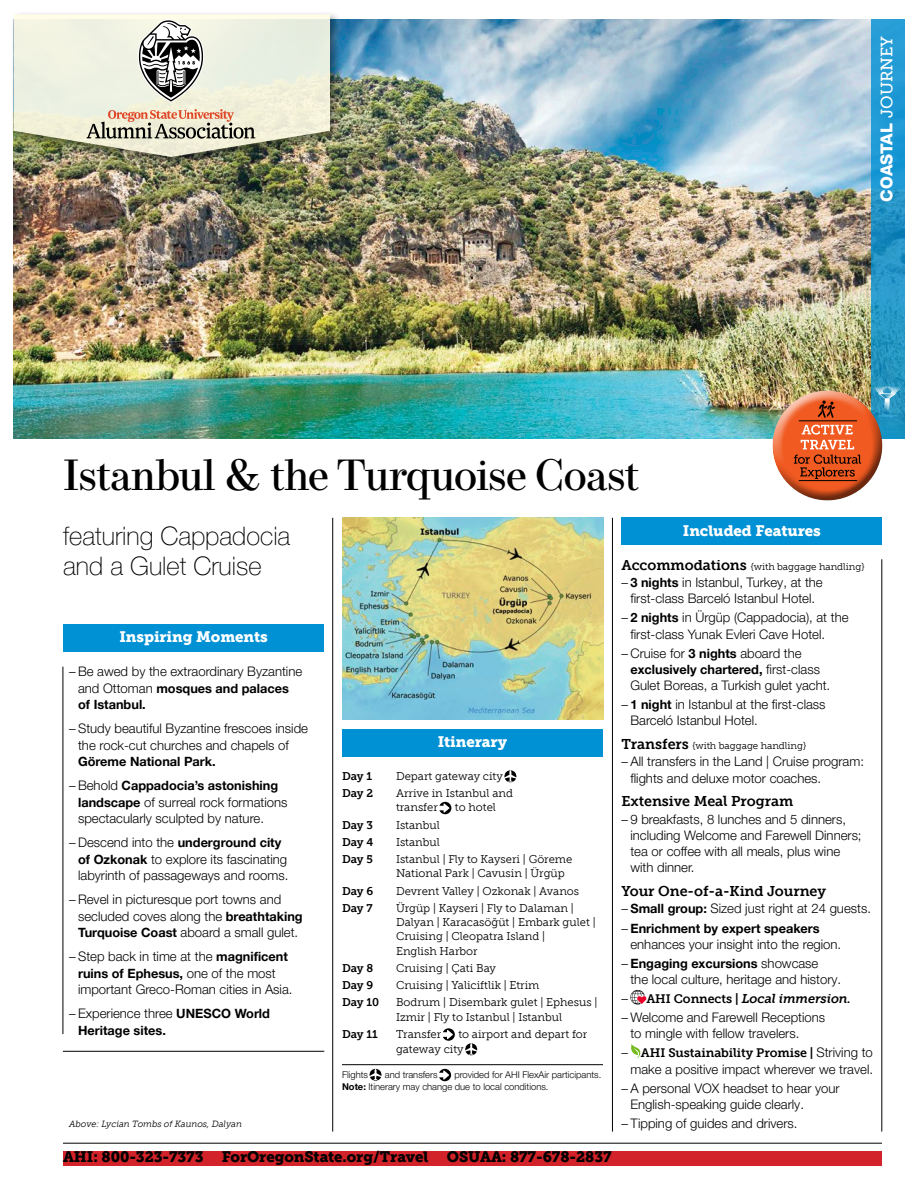
<style>
.page{position:relative;width:918px;height:1188px;background:#fff}
.page>*{position:absolute;margin:0;border:0;box-sizing:border-box;transform-origin:0 0}
.t1{font:500 43.5px "Operetta 8";letter-spacing:-.015em;color:#000}
.t2{font:100 25.5px/30px "Helvetica Neue LT Pro";color:#000}
.t3{font:800 16.5px "Helvetica Neue LT Pro";letter-spacing:-.005em;color:#fff}
.t4{font:15px "Museo Slab 900";letter-spacing:-.005em;color:#000}
.t5{font:15px "Museo Slab 900";letter-spacing:-.005em;color:#fff}
.t6{font:14.25px "Museo Slab 700";letter-spacing:-.005em;color:#000}
.t7{font:300 13.2px/16.2px "Helvetica Neue LT Pro";color:#000}
.t8{font:700 12.75px/16.5px "Helvetica Neue LT Pro";color:#000}
.t9{font:italic 12.75px "Museo Slab 700";letter-spacing:-.005em;color:#000}
.t10{font:12.3px "Museo Slab 700";letter-spacing:-.005em;color:#000}
.t11{font:11.25px/14.2px "Museo Slab 300";color:#000}
.t12{font:11.25px "Museo Slab 700";color:#000}
.t13{font:9.75px "Museo Slab 300";letter-spacing:-.005em;color:#000}
.t14{font:300 9.3px/12px "Helvetica Neue LT Pro";color:#000}
.t15{font:italic 9px "Museo Slab 300";letter-spacing:-.005em;color:#000}
.s1{font-family:"Museo Slab 500";font-weight:400}
.s2{font-family:"Museo Slab 700";font-size:14.25px}
.s3{font-weight:700;font-size:12.75px}
.s4{font-weight:300;font-size:13.2px}
.s5{font-family:"Helvetica Neue LT Pro";font-weight:300;font-style:normal;font-size:13.2px}
.s6{font-style:normal;font-size:12.3px}
.s7{font-family:"Helvetica Neue LT Pro";font-weight:300;font-size:13.2px}
.s8{font-weight:700}
</style>
<div class="page">
<img style="left:14px;top:19px;width:857px;height:420px">
<svg style="left:871px;top:19px;width:33px;height:420px;background:#2297cb"></svg>
<div style="left:63px;top:624px;width:261px;height:28px;background:#0090d4"></div>
<div style="left:621px;top:518px;width:261px;height:27px;background:#0090d4"></div>
<img style="left:342px;top:518px;width:262px;height:202px">
<hr style="left:63px;top:1143px;width:819px;height:1px;background:#000">
<hr style="left:332px;top:518px;width:1px;height:614px;background:#000">
<hr style="left:612px;top:518px;width:1px;height:614px;background:#000">
<hr style="left:882px;top:559px;width:1px;height:573px;background:#000">
<hr style="left:63px;top:667px;width:1px;height:367px;background:#000">
<svg style="left:630px;top:990px;width:16px;height:15px"></svg>
<svg style="left:631px;top:1044px;width:9px;height:15px"></svg>
<hr style="left:63px;top:1051px;width:261px;height:1px;background:#000">
<div style="left:342px;top:729px;width:261px;height:28px;background:#0090d4"></div>
<hr style="left:342px;top:1064px;width:261px;height:1px;background:#000">
<svg style="left:504px;top:770px;width:12px;height:12px"></svg>
<svg style="left:439px;top:802px;width:12px;height:12px"></svg>
<svg style="left:443px;top:1028px;width:12px;height:13px"></svg>
<svg style="left:465px;top:1043px;width:12px;height:12px"></svg>
<svg style="left:370px;top:1069px;width:12px;height:12px"></svg>
<svg style="left:439px;top:1069px;width:12px;height:12px"></svg>
<svg style="left:882px;top:386px;width:19px;height:26px"></svg>
<div style="left:761px;top:380px;width:121px;height:98px;background:#fff;opacity:.75"></div>
<div style="left:771px;top:407px;width:122px;height:94px;background:#000;opacity:.55"></div>
<svg style="left:794px;top:455px;width:67px;height:24px;background:#b94519"></svg>
<svg style="left:801px;top:425px;width:53px;height:24px"></svg>
<hr style="left:799px;top:420px;width:58px;height:1px;background:#000">
<hr style="left:799px;top:480px;width:58px;height:1px;background:#000">
<svg style="left:818px;top:401px;width:17px;height:17px"></svg>
<div style="left:63px;top:1151px;width:819px;height:15px;background:#d12329"></div>
<div style="left:10px;top:11px;width:333px;height:158px;background:#000;opacity:.5"></div>
<svg style="left:14px;top:14px;width:316px;height:143px;background:#dfe1ce"></svg>
<svg style="left:86px;top:109px;width:170px;height:30px;background:#c6b6a2"></svg>
<svg style="left:138px;top:19px;width:66px;height:84px"></svg>
<p class="t3" style="left:877px;top:202px;width:167px;rotate:-90deg">COASTAL <span class="s1">JOURNEY</span></p>
<h1 class="t1" style="left:63px;top:450px;width:578px">Istanbul &amp; the Turquoise Coast</h1>
<h2 class="t2" style="left:63px;top:520px;width:229px">featuring Cappadocia and a Gulet Cruise</h2>
<p class="t5" style="left:683px;top:522px;width:139px">Included Features</p>
<p class="t13" style="left:621px;top:561px;width:245px"><span class="s2">Accommodations</span> {with baggage handling}</p>
<p class="t7" style="left:621px;top:574px;width:203px;text-align:center">– <span class="s3">3 nights</span> in Istanbul, Turkey, at the first-class Barceló Istanbul Hotel.</p>
<p class="t7" style="left:630px;top:609px;width:220px;text-indent:-9px">– <span class="s3">2 nights</span> in Ürgüp (Cappadocia), at the first-class Yunak Evleri Cave Hotel.</p>
<p class="t7" style="left:621px;top:645px;width:182px">– Cruise for <span class="s3">3 nights</span> aboard the</p>
<p class="t8" style="left:630px;top:661px;width:191px">exclusively chartered, <span class="s4">first-class</span></p>
<p class="t7" style="left:630px;top:677px;width:201px">Gulet Boreas, a Turkish gulet yacht.</p>
<p class="t7" style="left:630px;top:696px;width:197px;text-indent:-9px">– <span class="s3">1 night</span> in Istanbul at the first-class<br>Barceló Istanbul Hotel.</p>
<p class="t13" style="left:621px;top:740px;width:186px"><span class="s2">Transfers</span> {with baggage handling}</p>
<p class="t7" style="left:630px;top:753px;width:235px;text-indent:-9px">– All transfers in the Land | Cruise program: flights and deluxe motor coaches.</p>
<p class="t6" style="left:621px;top:793px;width:173px">Extensive Meal Program</p>
<p class="t7" style="left:630px;top:811px;width:233px;text-indent:-9px">– 9 breakfasts, 8 lunches and 5 dinners, including Welcome and Farewell Dinners; tea or coffee with all meals, plus wine with dinner.</p>
<p class="t6" style="left:621px;top:883px;width:206px">Your One-of-a-Kind Journey</p>
<p class="t7" style="left:621px;top:900px;width:251px">– <span class="s3">Small group:</span> Sized just right at 24 guests.</p>
<p class="t8" style="left:621px;top:919px;width:200px"><span class="s4">–</span> Enrichment by expert speakers</p>
<p class="t7" style="left:630px;top:936px;width:212px">enhances your insight into the region.</p>
<p class="t8" style="left:621px;top:955px;width:199px"><span class="s4">–</span> Engaging excursions <span class="s4">showcase</span></p>
<p class="t7" style="left:630px;top:971px;width:212px">the local culture, heritage and history.</p>
<p class="t9" style="left:621px;top:991px;width:231px"><span class="s5">–</span> <span class="s6">AHI Connects |</span> Local immersion.</p>
<p class="t7" style="left:630px;top:1009px;width:196px;text-indent:-9px">– Welcome and Farewell Receptions to mingle with fellow travelers.</p>
<p class="t10" style="left:621px;top:1046px;width:253px"><span class="s7">–</span> AHI Sustainability Promise | <span class="s7">Striving to</span></p>
<p class="t7" style="left:630px;top:1060px;width:244px">make a positive impact wherever we travel.</p>
<p class="t7" style="left:630px;top:1080px;width:211px;text-indent:-9px">– A personal VOX headset to hear your<br>English-speaking guide clearly.</p>
<p class="t7" style="left:621px;top:1115px;width:178px">– Tipping of guides and drivers.</p>
<p class="t5" style="left:119px;top:629px;width:150px">Inspiring Moments</p>
<p class="t7" style="left:69px;top:663px;width:235px">– Be awed by the extraordinary Byzantine</p>
<p class="t8" style="left:78px;top:680px;width:212px"><span class="s4">and Ottoman</span> mosques and palaces of Istanbul.</p>
<p class="t7" style="left:78px;top:720px;width:231px;text-indent:-9px">– Study beautiful Byzantine frescoes inside the rock-cut churches and chapels of</p>
<p class="t8" style="left:78px;top:753px;width:139px">Göreme National Park.</p>
<p class="t8" style="left:69px;top:777px;width:211px"><span class="s4">– Behold</span> Cappadocia’s astonishing</p>
<p class="t7" style="left:78px;top:793px;width:211px"><span class="s3">landscape</span> of surreal rock formations spectacularly sculpted by nature.</p>
<p class="t7" style="left:78px;top:834px;width:212px;text-indent:-9px">– Descend into the <span class="s3">underground city of Ozkonak</span> to explore its fascinating labyrinth of passageways and rooms.</p>
<p class="t7" style="left:78px;top:891px;width:226px;text-indent:-9px">– Revel in picturesque port towns and secluded coves along the <span class="s3">breathtaking<br>Turquoise Coast</span> aboard a small gulet.</p>
<p class="t7" style="left:69px;top:948px;width:220px">– Step back in time at the <span class="s3">magnificent</span></p>
<p class="t8" style="left:78px;top:965px;width:199px">ruins of Ephesus, <span class="s4">one of the most</span></p>
<p class="t7" style="left:78px;top:981px;width:216px">important Greco-Roman cities in Asia.</p>
<p class="t7" style="left:69px;top:1005px;width:202px">– Experience three <span class="s3">UNESCO World</span></p>
<p class="t8" style="left:78px;top:1022px;width:89px">Heritage sites.</p>
<p class="t5" style="left:438px;top:733px;width:71px">Itinerary</p>
<p class="t12" style="left:342px;top:770px;width:32px">Day 1</p>
<p class="t11" style="left:396px;top:769px;width:108px">Depart gateway city</p>
<p class="t12" style="left:342px;top:787px;width:33px">Day 2</p>
<p class="t11" style="left:396px;top:786px;width:119px">Arrive in Istanbul and transfer</p>
<p class="t11" style="left:455px;top:800px;width:43px">to hotel</p>
<p class="t12" style="left:342px;top:818px;width:33px">Day 3</p>
<p class="t11" style="left:396px;top:818px;width:45px">Istanbul</p>
<p class="t12" style="left:342px;top:836px;width:33px">Day 4</p>
<p class="t11" style="left:396px;top:835px;width:45px">Istanbul</p>
<p class="t12" style="left:342px;top:853px;width:33px">Day 5</p>
<p class="t11" style="left:396px;top:852px;width:178px">Istanbul | Fly to Kayseri | Göreme<br>National Park | Cavusin | Ürgüp</p>
<p class="t12" style="left:342px;top:884px;width:33px">Day 6</p>
<p class="t11" style="left:396px;top:884px;width:185px">Devrent Valley | Ozkonak | Avanos</p>
<p class="t12" style="left:342px;top:902px;width:32px">Day 7</p>
<p class="t11" style="left:396px;top:901px;width:201px">Ürgüp | Kayseri | Fly to Dalaman |<br>Dalyan | Karacasöğüt | Embark gulet |<br>Cruising | Cleopatra Island |<br>English Harbor</p>
<p class="t12" style="left:342px;top:962px;width:33px">Day 8</p>
<p class="t11" style="left:396px;top:961px;width:102px">Cruising | Çati Bay</p>
<p class="t12" style="left:342px;top:979px;width:33px">Day 9</p>
<p class="t11" style="left:396px;top:978px;width:145px">Cruising | Yaliciftlik | Etrim</p>
<p class="t12" style="left:342px;top:996px;width:39px">Day 10</p>
<p class="t11" style="left:396px;top:995px;width:203px">Bodrum | Disembark gulet | Ephesus |<br>Izmir | Fly to Istanbul | Istanbul</p>
<p class="t12" style="left:342px;top:1028px;width:37px">Day 11</p>
<p class="t11" style="left:396px;top:1027px;width:47px">Transfer</p>
<p class="t11" style="left:396px;top:1027px;width:193px;line-height:15px;text-indent:62px">to airport and depart for gateway city</p>
<p class="t14" style="left:342px;top:1069px;width:261px;text-indent:112px">provided for AHI FlexAir participants.<br><span class="s8">Note:</span> Itinerary may change due to local conditions.</p>
<p class="t14" style="left:342px;top:1069px;width:28px">Flights</p>
<p class="t14" style="left:385px;top:1069px;width:54px">and transfers</p>
<p class="t15" style="left:69px;top:1119px;width:174px">Above: Lycian Tombs of Kaunos, Dalyan</p>
<p class="t4" style="left:63px;top:1148px;width:550px">AHI: 800-323-7373 ForOregonState.org/Travel OSUAA: 877-678-2837</p>
</div>
